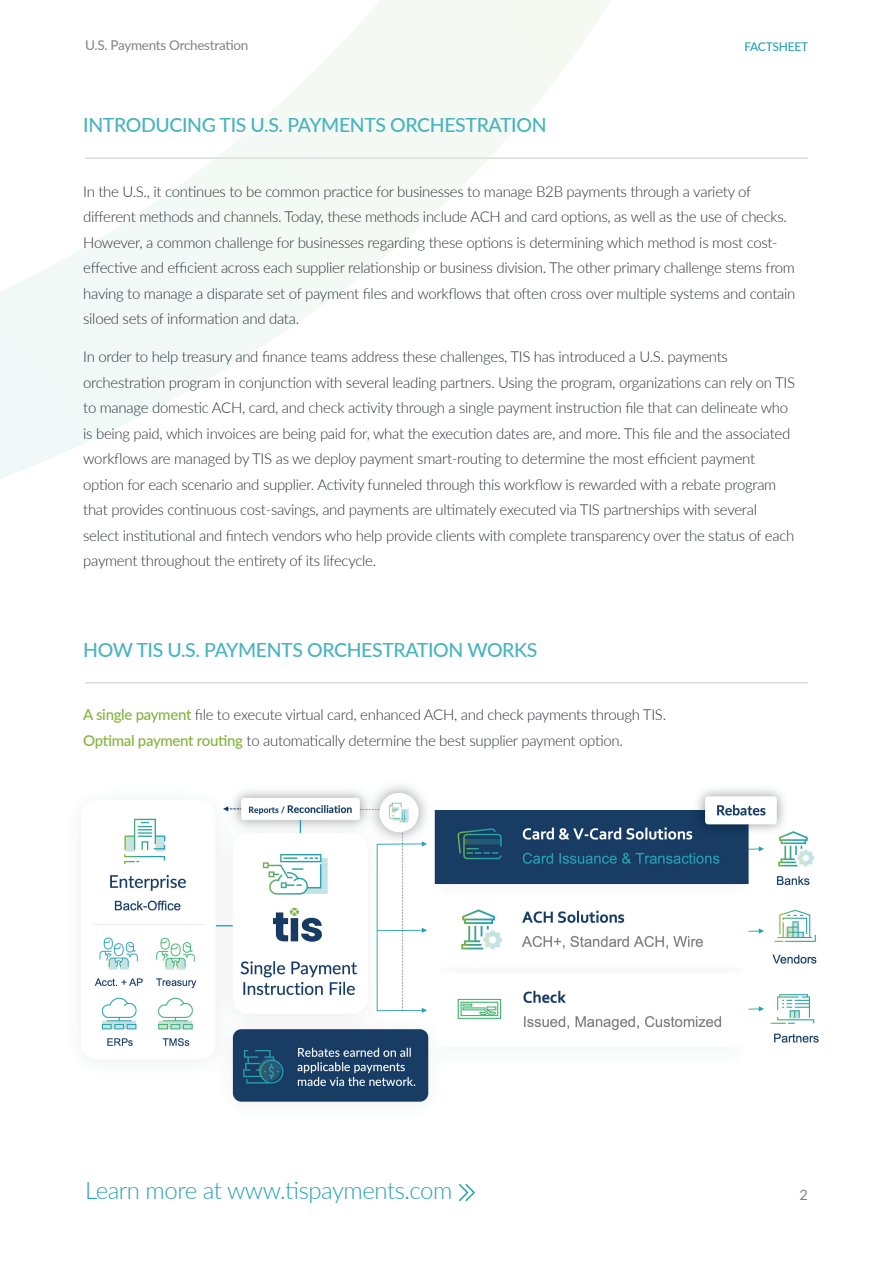
<style>
.page{position:relative;width:893px;height:1263px;background:#fff}
.page>*{position:absolute;margin:0;border:0;box-sizing:border-box;transform-origin:0 0}
.t1{font:300 24px "Lato";letter-spacing:-.02em;color:#28a1b0}
.t2{font:500 19.5px "Lato";letter-spacing:-.02em;color:#48b4bf}
.t3{font:300 15px/25.5px "Lato";letter-spacing:-.02em;color:#2f3237}
.t4{font:14.4px "Lato";color:#808285}
.t5{font:13.5px "Lato";letter-spacing:-.02em;color:#808285}
.t6{font:500 12px "Lato";letter-spacing:-.02em;color:#27a1b0}
.s1{font-weight:500;color:#84b23f}
</style>
<div class="page">
<svg style="left:0;top:0;width:611px;height:479px"></svg>
<hr style="left:85px;top:157px;width:723px;height:2px;background:#dcdcdd">
<hr style="left:85px;top:682px;width:723px;height:1px;background:#dcdcdd">
<svg style="left:459px;top:1184px;width:16px;height:17px"></svg>
<img style="left:93px;top:785px;width:726px;height:318px">
<p class="t5" style="left:85px;top:35px;width:165px">U.S. Payments Orchestration</p>
<h2 class="t2" style="left:83px;top:111px;width:465px">INTRODUCING TIS U.S. PAYMENTS ORCHESTRATION</h2>
<p class="t6" style="left:744px;top:38px;width:65px">FACTSHEET</p>
<p class="t3" style="left:83px;top:178px;width:714px">In the U.S., it continues to be common practice for businesses to manage B2B payments through a variety of different methods and channels. Today, these methods include ACH and card options, as well as the use of checks.<br>However, a common challenge for businesses regarding these options is determining which method is most cost&shy;effective and efficient across each supplier relationship or business division. The other primary challenge stems from having to manage a disparate set of payment files and workflows that often cross over multiple systems and contain siloed sets of information and data.</p>
<p class="t3" style="left:83px;top:344px;width:713px">In order to help treasury and finance teams address these challenges, TIS has introduced a U.S. payments orchestration program in conjunction with several leading partners. Using the program, organizations can rely on TIS to manage domestic ACH, card, and check activity through a single payment instruction file that can delineate who is being paid, which invoices are being paid for, what the execution dates are, and more. This file and the associated workflows are managed by TIS as we deploy payment smart-routing to determine the most efficient payment option for each scenario and supplier. Activity funneled through this workflow is rewarded with a rebate program that provides continuous cost-savings, and payments are ultimately executed via TIS partnerships with several select institutional and fintech vendors who help provide clients with complete transparency over the status of each payment throughout the entirety of its lifecycle.</p>
<h2 class="t2" style="left:83px;top:636px;width:456px">HOW TIS U.S. PAYMENTS ORCHESTRATION WORKS</h2>
<p class="t3" style="left:83px;top:702px;width:584px"><span class="s1">A single payment</span> file to execute virtual card, enhanced ACH, and check payments through TIS.<br><span class="s1">Optimal payment routing</span> to automatically determine the best supplier payment option.</p>
<h1 class="t1" style="left:85px;top:1173px;width:369px">Learn more at www.tispayments.com</h1>
<p class="t4" style="left:800px;top:1184px;width:10px">2</p>
</div>
